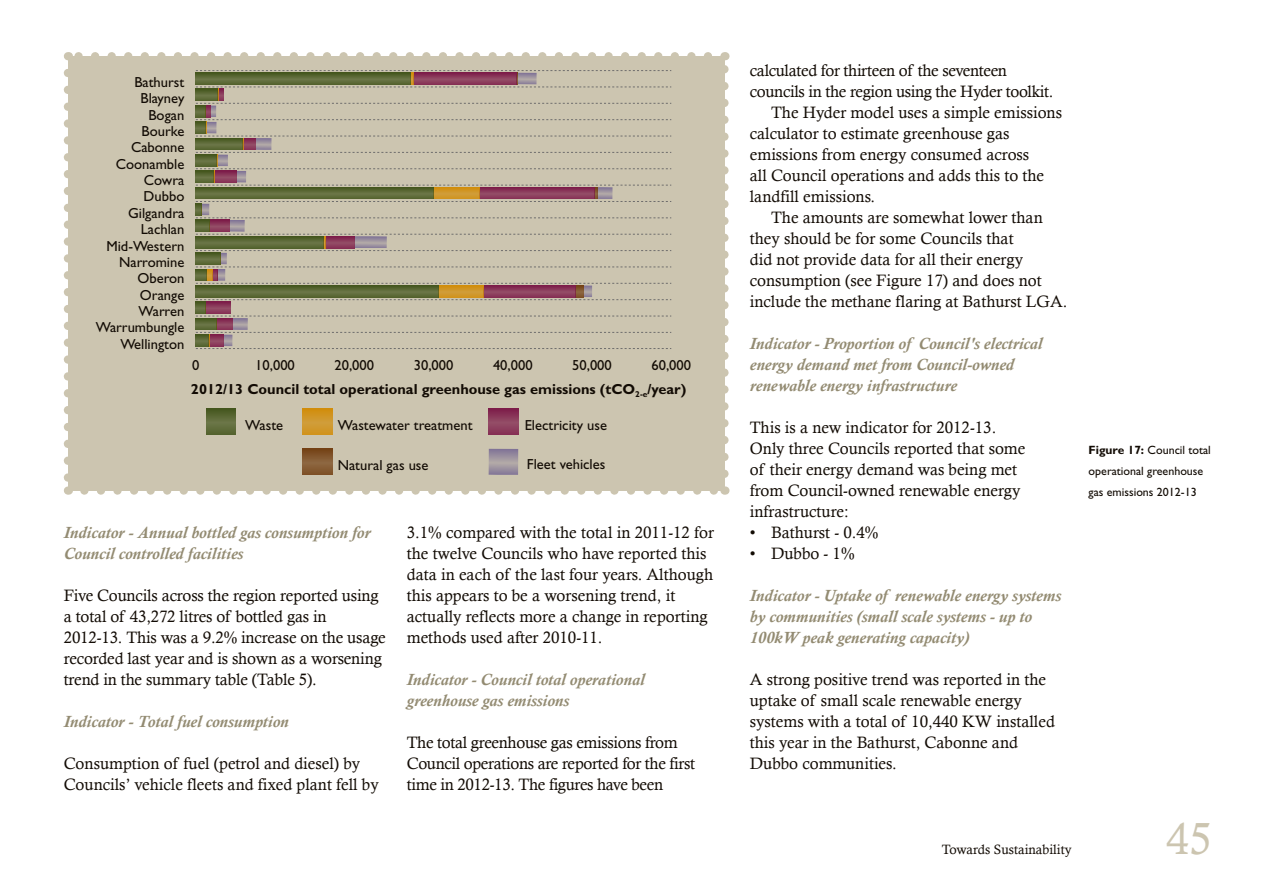
<style>
.page{position:relative;width:1263px;height:893px;background:#fff}
.page>*{position:absolute;margin:0;border:0;box-sizing:border-box;transform-origin:0 0}
.t1{font:45px "Calisto";color:#ccc5b0}
.t2{font:16.5px/21px "Calisto";color:#120b04}
.t3{font:italic 700 16.5px/21px "Calisto";color:#938b72}
.t4{font:16.5px/21px "Calisto";letter-spacing:-.02em;color:#120b04}
.t5{font:14.55px "Gill Sans";color:#120b04}
.t6{font:700 14.55px "Gill Sans";color:#120b04}
.t7{font:13.5px "Calisto";color:#120b04}
.t8{font:12px/21px "Gill Sans";color:#120b04}
.s1{font-weight:700}
</style>
<div class="page">
<div style="left:68px;top:56px;width:656px;height:435px;background:#ccc5b0"></div>
<svg style="left:489px;top:449px;width:29px;height:26px"></svg>
<svg style="left:303px;top:449px;width:29px;height:26px"></svg>
<svg style="left:488px;top:409px;width:30px;height:26px"></svg>
<svg style="left:303px;top:409px;width:29px;height:26px"></svg>
<svg style="left:206px;top:409px;width:30px;height:26px"></svg>
<svg style="left:196px;top:70px;width:475px;height:279px"></svg>
<svg style="left:84px;top:491px;width:632px;height:4px"></svg>
<svg style="left:76px;top:52px;width:632px;height:4px"></svg>
<svg style="left:64px;top:73px;width:8px;height:422px"></svg>
<svg style="left:720px;top:52px;width:9px;height:422px"></svg>
<p class="t5" style="left:134px;top:74px;width:52px">Bathurst</p>
<p class="t5" style="left:141px;top:90px;width:45px">Blayney</p>
<p class="t5" style="left:148px;top:106px;width:37px">Bogan</p>
<p class="t5" style="left:142px;top:123px;width:44px">Bourke</p>
<p class="t5" style="left:131px;top:139px;width:55px">Cabonne</p>
<p class="t5" style="left:116px;top:155px;width:70px">Coonamble</p>
<p class="t5" style="left:144px;top:172px;width:42px">Cowra</p>
<p class="t5" style="left:144px;top:188px;width:42px">Dubbo</p>
<p class="t5" style="left:128px;top:205px;width:58px">Gilgandra</p>
<p class="t5" style="left:141px;top:221px;width:45px">Lachlan</p>
<p class="t5" style="left:106px;top:237px;width:79px">Mid-Western</p>
<p class="t5" style="left:119px;top:254px;width:67px">Narromine</p>
<p class="t5" style="left:137px;top:270px;width:48px">Oberon</p>
<p class="t5" style="left:140px;top:286px;width:46px">Orange</p>
<p class="t5" style="left:139px;top:303px;width:47px">Warren</p>
<p class="t5" style="left:96px;top:319px;width:90px">Warrumbungle</p>
<p class="t5" style="left:120px;top:335px;width:66px">Wellington</p>
<p class="t5" style="left:192px;top:356px;width:9px">0</p>
<p class="t5" style="left:255px;top:356px;width:41px">10,000</p>
<p class="t5" style="left:335px;top:356px;width:41px">20,000</p>
<p class="t5" style="left:414px;top:356px;width:41px">30,000</p>
<p class="t5" style="left:493px;top:356px;width:41px">40,000</p>
<p class="t5" style="left:572px;top:356px;width:41px">50,000</p>
<p class="t5" style="left:651px;top:356px;width:41px">60,000</p>
<p class="t6" style="left:191px;top:381px;width:497px">2012/13 Council total operational greenhouse gas emissions (tCO<sub>2-e</sub>/year)</p>
<p class="t5" style="left:245px;top:417px;width:39px">Waste</p>
<p class="t5" style="left:338px;top:417px;width:136px">Wastewater treatment</p>
<p class="t5" style="left:525px;top:417px;width:84px">Electricity use</p>
<p class="t5" style="left:338px;top:457px;width:92px">Natural gas use</p>
<p class="t5" style="left:527px;top:456px;width:80px">Fleet vehicles</p>
<p class="t3" style="left:64px;top:522px;width:308px">Indicator - Annual bottled gas consumption for<br>Council controlled facilities</p>
<p class="t2" style="left:64px;top:585px;width:323px">Five Councils across the region reported using a total of 43,272 litres of bottled gas in 2012-13. This was a 9.2% increase on the usage recorded last year and is shown as a worsening trend in the summary table (Table 5).</p>
<p class="t3" style="left:64px;top:711px;width:227px">Indicator - Total fuel consumption</p>
<p class="t2" style="left:64px;top:753px;width:316px">Consumption of fuel (petrol and diesel) by<br>Councils’ vehicle fleets and fixed plant fell by</p>
<p class="t2" style="left:407px;top:522px;width:309px">3.1% compared with the total in 2011-12 for the twelve Councils who have reported this data in each of the last four years. Although this appears to be a worsening trend, it actually reflects more a change in reporting methods used after 2010-11.</p>
<p class="t3" style="left:407px;top:669px;width:239px">Indicator - Council total operational greenhouse gas emissions</p>
<p class="t4" style="left:407px;top:732px;width:290px">The total greenhouse gas emissions from<br>Council operations are reported for the first time in 2012-13. The figures have been</p>
<p class="t4" style="left:750px;top:60px;width:259px">calculated for thirteen of the seventeen</p>
<p class="t4" style="left:750px;top:81px;width:305px">councils in the region using the Hyder toolkit.</p>
<p class="t2" style="left:771px;top:102px;width:292px">The Hyder model uses a simple emissions</p>
<p class="t2" style="left:750px;top:123px;width:261px">calculator to estimate greenhouse gas</p>
<p class="t2" style="left:750px;top:144px;width:281px">emissions from energy consumed across</p>
<p class="t2" style="left:750px;top:165px;width:296px">all Council operations and adds this to the</p>
<p class="t2" style="left:750px;top:186px;width:127px">landfill emissions.</p>
<p class="t2" style="left:771px;top:207px;width:273px">The amounts are somewhat lower than</p>
<p class="t2" style="left:750px;top:228px;width:265px">they should be for some Councils that</p>
<p class="t2" style="left:750px;top:249px;width:275px">did not provide data for all their energy</p>
<p class="t2" style="left:750px;top:270px;width:293px">consumption (see Figure 17) and does not</p>
<p class="t2" style="left:750px;top:291px;width:319px">include the methane flaring at Bathurst LGA.</p>
<p class="t3" style="left:750px;top:333px;width:294px">Indicator - Proportion of Council's electrical energy demand met from Council-owned renewable energy infrastructure</p>
<p class="t2" style="left:750px;top:417px;width:277px">This is a new indicator for 2012-13.<br>Only three Councils reported that some of their energy demand was being met from Council-owned renewable energy infrastructure:</p>
<p class="t2" style="left:750px;top:522px;width:130px">• Bathurst - 0.4%</p>
<p class="t2" style="left:750px;top:543px;width:106px">• Dubbo - 1%</p>
<p class="t3" style="left:750px;top:585px;width:313px">Indicator - Uptake of renewable energy systems by communities (small scale systems - up to<br>100kW peak generating capacity)</p>
<p class="t2" style="left:750px;top:669px;width:307px">A strong positive trend was reported in the uptake of small scale renewable energy systems with a total of 10,440 KW installed this year in the Bathurst, Cabonne and Dubbo communities.</p>
<p class="t8" style="left:1089px;top:440px;width:124px"><span class="s1">Figure 17:</span> Council total operational greenhouse gas emissions 2012-13</p>
<p class="t7" style="left:942px;top:842px;width:131px">Towards Sustainability</p>
<h1 class="t1" style="left:1166px;top:813px;width:47px">45</h1>
</div>
